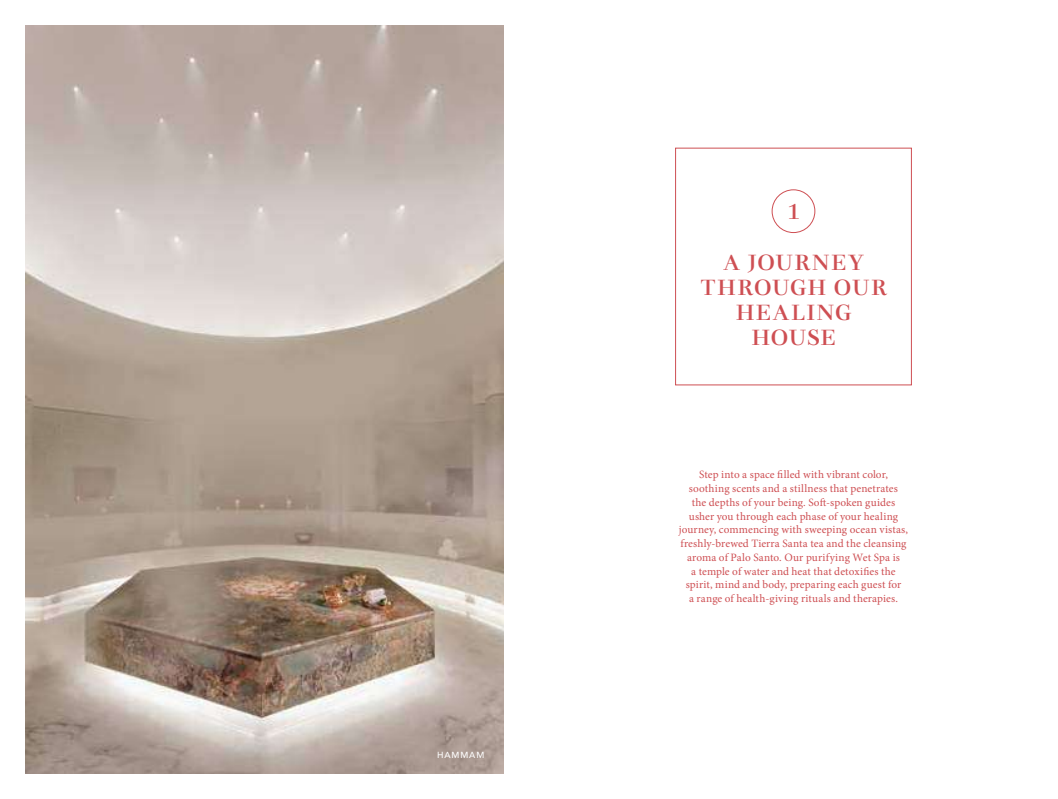
<style>
.page{position:relative;width:1058px;height:799px;background:#fff}
.page>*{position:absolute;margin:0;border:0;box-sizing:border-box;transform-origin:0 0}
.t1{font:21.25px/25px "Faena";letter-spacing:.05em;color:#ce4f53;text-align:center}
.t2{font:11.25px/13.8px "Minion Pro";letter-spacing:.01em;color:#ce4f53;text-align:center}
.t3{font:500 8.75px "Avenir LT Std";letter-spacing:.105em;color:#fff}
</style>
<div class="page">
<div style="left:771px;top:189px;width:44px;height:44px;border:1px solid #ce4f53;border-radius:50%"></div>
<img style="left:25px;top:25px;width:479px;height:749px">
<p class="t3" style="left:437px;top:749px;width:49px">HAMMAM</p>
<h1 class="t1" style="left:788px;top:199px;width:13px">1</h1>
<h1 class="t1" style="left:700px;top:250px;width:188px">A JOURNEY<br>THROUGH OUR<br>HEALING<br>HOUSE</h1>
<p class="t2" style="left:678px;top:468px;width:231px">Step into a space filled with vibrant color, soothing scents and a stillness that penetrates<br>the depths of your being. Soft-spoken guides usher you through each phase of your healing journey, commencing with sweeping ocean vistas, freshly-brewed Tierra Santa tea and the cleansing aroma of Palo Santo. Our purifying Wet Spa is<br>a temple of water and heat that detoxifies the spirit, mind and body, preparing each guest for<br>a range of health-giving rituals and therapies.</p>
</div>
